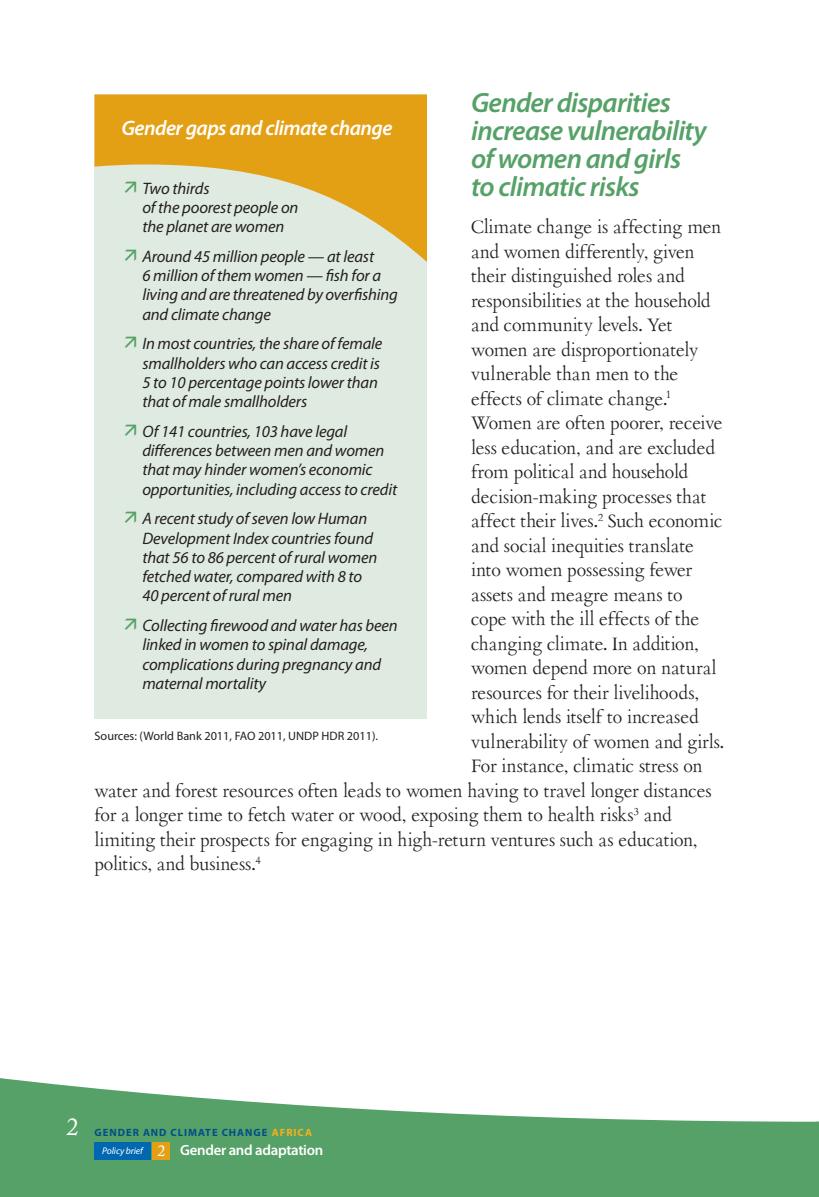
<style>
.page{position:relative;width:819px;height:1197px;background:#fff}
.page>*{position:absolute;margin:0;border:0;box-sizing:border-box;transform-origin:0 0}
.t1{font:italic 600 28px/28px "Myriad Pro";letter-spacing:-.025em;color:#56a167}
.t2{font:24.5px "Adobe Caslon Pro";color:#fff}
.t3{font:italic 600 21px "Myriad Pro";letter-spacing:-.025em;color:#fff}
.t4{font:19.25px "Aetna JY Newstyle Roman";letter-spacing:-.005em;color:#231f20}
.t5{font:italic 16.62px/19.2px "Myriad Pro";letter-spacing:-.01em;color:#231f20}
.t6{font:600 14.88px "Myriad Pro";letter-spacing:-.02em;color:#fff}
.t7{font:12.25px "Myriad Pro";color:#231f20}
.t8{font:700 10.5px "Myriad Pro";letter-spacing:.095em;color:#004e8b}
.t9{font:italic 9.62px "Myriad Pro";letter-spacing:-.01em;color:#fff}
.s1{color:#fcaf17}
.s2{font-family:"Adobe Caslon";font-style:normal;font-size:15.75px}
</style>
<div class="page">
<svg style="left:0;top:1078px;width:816px;height:119px;fill:#56a167"></svg>
<div style="left:94px;top:1142px;width:57px;height:17px;background:#0067b1"></div>
<div style="left:153px;top:1142px;width:17px;height:17px;background:#e4a015"></div>
<svg style="left:816px;top:1121px;width:3px;height:76px"></svg>
<div style="left:94px;top:94px;width:333px;height:625px;background:#dfebe0"></div>
<svg style="left:95px;top:95px;width:332px;height:167px;fill:#e4a015"></svg>
<svg style="left:125px;top:181px;width:11px;height:12px"></svg>
<svg style="left:125px;top:250px;width:11px;height:11px"></svg>
<h1 class="t1" style="left:471px;top:88px;width:237px">Gender disparities increase vulnerability of women and girls to climatic risks</h1>
<p class="t4" style="left:471px;top:216px;width:252px">Climate change is affecting men</p>
<p class="t4" style="left:471px;top:240px;width:225px">and women differently, given</p>
<p class="t4" style="left:471px;top:265px;width:215px">their distinguished roles and</p>
<p class="t4" style="left:471px;top:289px;width:241px">responsibilities at the household</p>
<p class="t4" style="left:471px;top:314px;width:203px">and community levels. Yet</p>
<p class="t4" style="left:471px;top:338px;width:229px">women are disproportionately</p>
<p class="t4" style="left:471px;top:363px;width:209px">vulnerable than men to the</p>
<p class="t4" style="left:471px;top:387px;width:202px">effects of climate change.<sup>1</sup></p>
<p class="t4" style="left:471px;top:412px;width:253px">Women are often poorer, receive</p>
<p class="t4" style="left:471px;top:436px;width:246px">less education, and are excluded</p>
<p class="t4" style="left:471px;top:461px;width:219px">from political and household</p>
<p class="t4" style="left:471px;top:485px;width:237px">decision-making processes that</p>
<p class="t4" style="left:471px;top:510px;width:253px">affect their lives.<sup>2</sup> Such economic</p>
<p class="t4" style="left:471px;top:534px;width:224px">and social inequities translate</p>
<p class="t4" style="left:471px;top:559px;width:223px">into women possessing fewer</p>
<p class="t4" style="left:471px;top:583px;width:213px">assets and meagre means to</p>
<p class="t4" style="left:471px;top:608px;width:230px">cope with the ill effects of the</p>
<p class="t4" style="left:471px;top:632px;width:229px">changing climate. In addition,</p>
<p class="t4" style="left:471px;top:657px;width:247px">women depend more on natural</p>
<p class="t4" style="left:471px;top:681px;width:230px">resources for their livelihoods,</p>
<p class="t4" style="left:471px;top:706px;width:229px">which lends itself to increased</p>
<p class="t4" style="left:471px;top:730px;width:254px">vulnerability of women and girls.</p>
<p class="t4" style="left:471px;top:755px;width:233px">For instance, climatic stress on</p>
<p class="t4" style="left:94px;top:779px;width:619px">water and forest resources often leads to women having to travel longer distances</p>
<p class="t4" style="left:94px;top:804px;width:579px">for a longer time to fetch water or wood, exposing them to health risks<sup>3</sup> and</p>
<p class="t4" style="left:94px;top:828px;width:605px">limiting their prospects for engaging in high-return ventures such as education,</p>
<p class="t4" style="left:94px;top:853px;width:168px">politics, and business.<sup>4</sup></p>
<p class="t3" style="left:121px;top:115px;width:273px">Gender gaps and climate change</p>
<p class="t5" style="left:142px;top:178px;width:158px">Two thirds<br>of the poorest people on the planet are women</p>
<p class="t5" style="left:142px;top:246px;width:257px">Around 45 million people — at least<br>6 million of them women — fish for a living and are threatened by overfishing and climate change</p>
<p class="t5" style="left:142px;top:334px;width:241px">In most countries, the share of female smallholders who can access credit is 5 to 10 percentage points lower than that of male smallholders</p>
<p class="t5" style="left:142px;top:421px;width:256px">Of 141 countries, 103 have legal differences between men and women that may hinder women’s economic opportunities, including access to credit</p>
<p class="t5" style="left:142px;top:509px;width:236px">A recent study of seven low Human<br>Development Index countries found that 56 to 86 percent of rural women fetched water, compared with 8 to<br>40 percent of rural men</p>
<p class="t5" style="left:142px;top:616px;width:257px">Collecting firewood and water has been linked in women to spinal damage, complications during pregnancy and maternal mortality</p>
<p class="t7" style="left:94px;top:728px;width:285px">Sources: (World Bank 2011, FAO 2011, UNDP HDR 2011).</p>
<p class="t2" style="left:66px;top:1113px;width:14px">2</p>
<p class="t8" style="left:95px;top:1125px;width:219px">GENDER AND CLIMATE CHANGE <span class="s1">AFRICA</span></p>
<p class="t6" style="left:180px;top:1141px;width:145px">Gender and adaptation</p>
<p class="t9" style="left:102px;top:1145px;width:65px">Policy brief <span class="s2">2</span></p>
</div>
